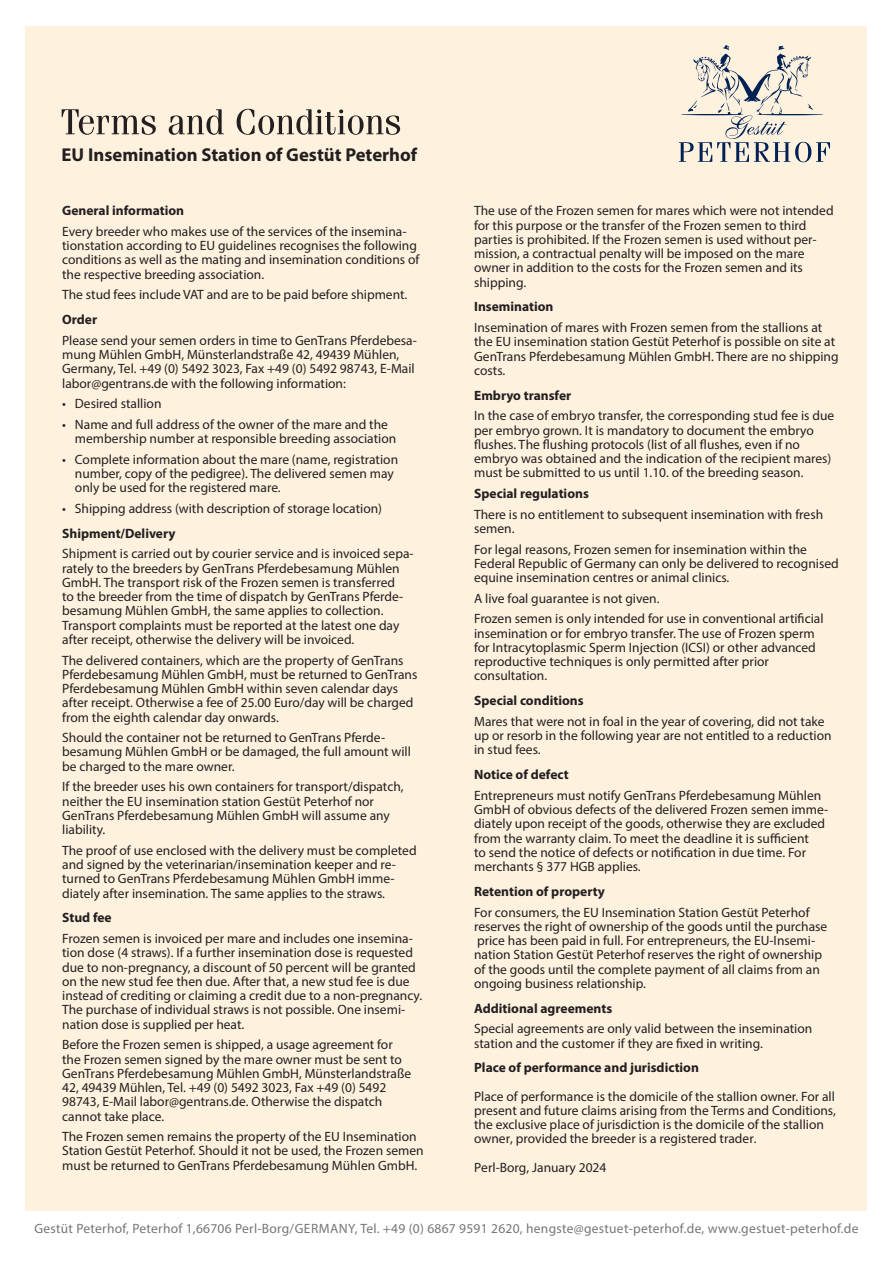
<style>
.page{position:relative;width:893px;height:1263px;background:#fff}
.page>*{position:absolute;margin:0;border:0;box-sizing:border-box;transform-origin:0 0}
.t1{font:700 18.6px "Myriad Pro";color:#231f20}
.t2{font:13.5px/14.2px "Myriad Pro";color:#231f20}
.t3{font:13.5px "Myriad Pro";letter-spacing:.02em;color:#757679}
.t4{font:700 13.5px "Myriad Pro";color:#231f20}
.s1{font-weight:700}
</style>
<div class="page">
<div style="left:26px;top:26px;width:841px;height:1185px;background:#fef2df"></div>
<svg style="left:679px;top:45px;width:151px;height:117px"></svg>
<svg style="left:62px;top:109px;width:338px;height:26px"></svg>
<p class="t1" style="left:62px;top:143px;width:357px">EU Insemination Station of Gestüt Peterhof</p>
<p class="t4" style="left:62px;top:202px;width:123px">General information</p>
<p class="t2" style="left:62px;top:224px;width:359px">Every breeder who makes use of the services of the insemina&shy;tionstation according to EU guidelines recognises the following conditions as well as the mating and insemination conditions of the respective breeding association.</p>
<p class="t2" style="left:62px;top:287px;width:347px">The stud fees include VAT and are to be paid before shipment.</p>
<p class="t4" style="left:62px;top:311px;width:37px">Order</p>
<p class="t2" style="left:62px;top:333px;width:356px">Please send your semen orders in time to GenTrans Pferdebesa&shy;mung Mühlen GmbH, Münsterlandstraße 42, 49439 Mühlen, Germany, Tel. +49 (0) 5492 3023, Fax +49 (0) 5492 98743, E-Mail labor@gentrans.de with the following information:</p>
<p class="t2" style="left:62px;top:396px;width:101px">• Desired stallion</p>
<p class="t2" style="left:75px;top:417px;width:323px;text-indent:-13px">• Name and full address of the owner of the mare and the membership number at responsible breeding association</p>
<p class="t2" style="left:75px;top:452px;width:325px;text-indent:-13px">• Complete information about the mare (name, registration number, copy of the pedigree). The delivered semen may only be used for the registered mare.</p>
<p class="t2" style="left:62px;top:501px;width:321px">• Shipping address (with description of storage location)</p>
<p class="t4" style="left:62px;top:524px;width:115px">Shipment/Delivery</p>
<p class="t2" style="left:62px;top:546px;width:353px">Shipment is carried out by courier service and is invoiced sepa&shy;rately to the breeders by GenTrans Pferdebesamung Mühlen GmbH. The transport risk of the Frozen semen is transferred<br>to the breeder from the time of dispatch by GenTrans Pferde&shy;besamung Mühlen GmbH, the same applies to collection.<br>Transport complaints must be reported at the latest one day after receipt, otherwise the delivery will be invoiced.</p>
<p class="t2" style="left:62px;top:653px;width:357px">The delivered containers, which are the property of GenTrans Pferdebesamung Mühlen GmbH, must be returned to GenTrans Pferdebesamung Mühlen GmbH within seven calendar days after receipt. Otherwise a fee of 25.00 Euro/day will be charged from the eighth calendar day onwards.</p>
<p class="t2" style="left:62px;top:730px;width:350px">Should the container not be returned to GenTrans Pferde&shy;besamung Mühlen GmbH or be damaged, the full amount will be charged to the mare owner.</p>
<p class="t2" style="left:62px;top:779px;width:343px">If the breeder uses his own containers for transport/dispatch, neither the EU insemination station Gestüt Peterhof nor GenTrans Pferdebesamung Mühlen GmbH will assume any liability.</p>
<p class="t2" style="left:62px;top:843px;width:356px">The proof of use enclosed with the delivery must be completed and signed by the veterinarian/insemination keeper and re&shy;turned to GenTrans Pferdebesamung Mühlen GmbH imme&shy;diately after insemination. The same applies to the straws.</p>
<p class="t4" style="left:62px;top:909px;width:51px">Stud fee</p>
<p class="t2" style="left:62px;top:931px;width:362px">Frozen semen is invoiced per mare and includes one insemina&shy;tion dose (4 straws). If a further insemination dose is requested due to non-pregnancy, a discount of 50 percent will be granted on the new stud fee then due. After that, a new stud fee is due instead of crediting or claiming a credit due to a non-pregnancy.<br>The purchase of individual straws is not possible. One insemi&shy;nation dose is supplied per heat.</p>
<p class="t2" style="left:62px;top:1037px;width:350px">Before the Frozen semen is shipped, a usage agreement for the Frozen semen signed by the mare owner must be sent to GenTrans Pferdebesamung Mühlen GmbH, Münsterlandstraße 42, 49439 Mühlen, Tel. +49 (0) 5492 3023, Fax +49 (0) 5492<br>98743, E-Mail labor@gentrans.de. Otherwise the dispatch cannot take place.</p>
<p class="t2" style="left:62px;top:1129px;width:363px">The Frozen semen remains the property of the EU Insemination<br>Station Gestüt Peterhof. Should it not be used, the Frozen semen must be returned to GenTrans Pferdebesamung Mühlen GmbH.</p>
<p class="t2" style="left:474px;top:203px;width:361px">The use of the Frozen semen for mares which were not intended for this purpose or the transfer of the Frozen semen to third parties is prohibited. If the Frozen semen is used without per&shy;mission, a contractual penalty will be imposed on the mare owner in addition to the costs for the Frozen semen and its shipping.</p>
<p class="t2" style="left:474px;top:296px;width:350px;line-height:20.7px"><span class="s1">Insemination<br></span>Insemination of mares with Frozen semen from the stallions at</p>
<p class="t2" style="left:474px;top:334px;width:366px">the EU insemination station Gestüt Peterhof is possible on site at<br>GenTrans Pferdebesamung Mühlen GmbH. There are no shipping costs.</p>
<p class="t2" style="left:474px;top:385px;width:362px;line-height:20.7px"><span class="s1">Embryo transfer<br></span>In the case of embryo transfer, the corresponding stud fee is due</p>
<p class="t2" style="left:474px;top:423px;width:359px">per embryo grown. It is mandatory to document the embryo flushes. The flushing protocols (list of all flushes, even if no embryo was obtained and the indication of the recipient mares) must be submitted to us until 1.10. of the breeding season.</p>
<p class="t2" style="left:474px;top:483px;width:351px;line-height:20.7px"><span class="s1">Special regulations<br></span>There is no entitlement to subsequent insemination with fresh</p>
<p class="t2" style="left:474px;top:518px;width:334px;line-height:20.7px">semen.<br>For legal reasons, Frozen semen for insemination within the</p>
<p class="t2" style="left:474px;top:556px;width:366px">Federal Republic of Germany can only be delivered to recognised equine insemination centres or animal clinics.</p>
<p class="t2" style="left:474px;top:587px;width:351px;line-height:20.7px">A live foal guarantee is not given.<br>Frozen semen is only intended for use in conventional artificial</p>
<p class="t2" style="left:474px;top:626px;width:343px">insemination or for embryo transfer. The use of Frozen sperm for Intracytoplasmic Sperm Injection (ICSI) or other advanced reproductive techniques is only permitted after prior consultation.</p>
<p class="t2" style="left:474px;top:690px;width:352px;line-height:20.7px"><span class="s1">Special conditions<br></span>Mares that were not in foal in the year of covering, did not take</p>
<p class="t2" style="left:474px;top:728px;width:359px">up or resorb in the following year are not entitled to a reduction in stud fees.</p>
<p class="t2" style="left:474px;top:764px;width:349px;line-height:20.7px"><span class="s1">Notice of defect<br></span>Entrepreneurs must notify GenTrans Pferdebesamung Mühlen</p>
<p class="t2" style="left:474px;top:802px;width:356px">GmbH of obvious defects of the delivered Frozen semen imme&shy;diately upon receipt of the goods, otherwise they are excluded from the warranty claim. To meet the deadline it is sufficient<br>to send the notice of defects or notification in due time. For merchants § 377 HGB applies.</p>
<p class="t2" style="left:474px;top:881px;width:337px;line-height:20.7px"><span class="s1">Retention of property<br></span>For consumers, the EU Insemination Station Gestüt Peterhof</p>
<p class="t2" style="left:474px;top:919px;width:355px">reserves the right of ownership of the goods until the purchase price has been paid in full. For entrepreneurs, the EU-Insemi&shy;nation Station Gestüt Peterhof reserves the right of ownership of the goods until the complete payment of all claims from an ongoing business relationship.</p>
<p class="t2" style="left:474px;top:998px;width:340px;line-height:20.7px"><span class="s1">Additional agreements<br></span>Special agreements are only valid between the insemination</p>
<p class="t2" style="left:474px;top:1030px;width:290px;line-height:24.9px">station and the customer if they are fixed in writing.<br><span class="s1">Place of performance and jurisdiction</span></p>
<p class="t2" style="left:474px;top:1089px;width:363px">Place of performance is the domicile of the stallion owner. For all present and future claims arising from the Terms and Conditions, the exclusive place of jurisdiction is the domicile of the stallion owner, provided the breeder is a registered trader.</p>
<p class="t2" style="left:474px;top:1159px;width:134px">Perl-Borg, January 2024</p>
<p class="t3" style="left:34px;top:1220px;width:826px">Gestüt Peterhof, Peterhof 1,66706 Perl-Borg/GERMANY, Tel. +49 (0) 6867 9591 2620, hengste@gestuet-peterhof.de, www.gestuet-peterhof.de</p>
</div>
